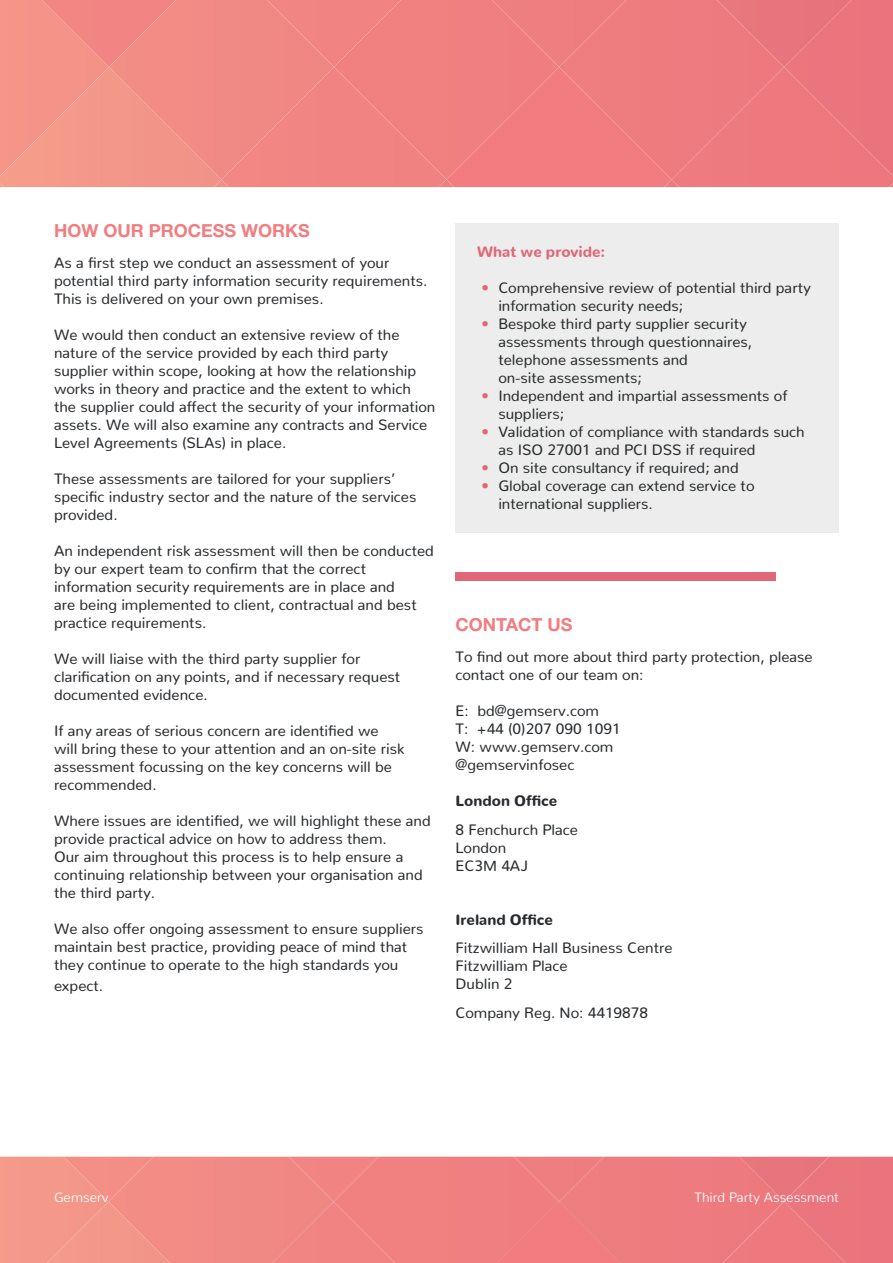
<style>
.page{position:relative;width:893px;height:1263px;background:#fff}
.page>*{position:absolute;margin:0;border:0;box-sizing:border-box;transform-origin:0 0}
.Heading_1{font:700 18px "Helvetica Neue LT Std";color:#f27d80}
.Body{font:15px/18px "Nunito";color:#292c2f}
.Body-2{font:900 15px "Nunito";color:#292c2f}
.Body-3{font:900 15px "Nunito";color:#df6778}
.t1{font:300 13.5px "Nunito";color:#fff}
.s1{color:#df6778}
</style>
<div class="page">
<svg style="left:0;top:0;width:893px;height:187px;background:#ef8282"></svg>
<svg style="left:0;top:1157px;width:893px;height:106px;background:#ef8382"></svg>
<div style="left:455px;top:573px;width:321px;height:8px;background:#df6778"></div>
<div style="left:455px;top:224px;width:384px;height:309px;background:#ecedec"></div>
<p class="Heading_1" style="left:54px;top:219px;width:257px">HOW OUR PROCESS WORKS</p>
<p class="Body" style="left:54px;top:252px;width:375px">As a first step we conduct an assessment of your potential third party information security requirements.<br>This is delivered on your own premises.</p>
<p class="Body" style="left:54px;top:324px;width:383px">We would then conduct an extensive review of the nature of the service provided by each third party supplier within scope, looking at how the relationship works in theory and practice and the extent to which the supplier could affect the security of your information assets. We will also examine any contracts and Service Level Agreements (SLAs) in place.</p>
<p class="Body" style="left:54px;top:468px;width:364px">These assessments are tailored for your suppliers’ specific industry sector and the nature of the services provided.</p>
<p class="Body" style="left:54px;top:540px;width:381px">An independent risk assessment will then be conducted by our expert team to confirm that the correct information security requirements are in place and<br>are being implemented to client, contractual and best practice requirements.</p>
<p class="Body" style="left:54px;top:648px;width:348px">We will liaise with the third party supplier for clarification on any points, and if necessary request documented evidence.</p>
<p class="Body" style="left:54px;top:720px;width:352px">If any areas of serious concern are identified we will bring these to your attention and an on-site risk assessment focussing on the key concerns will be recommended.</p>
<p class="Body" style="left:54px;top:810px;width:378px">Where issues are identified, we will highlight these and provide practical advice on how to address them.</p>
<p class="Body" style="left:54px;top:846px;width:370px">Our aim throughout this process is to help ensure a continuing relationship between your organisation and the third party.</p>
<p class="Body" style="left:54px;top:918px;width:371px">We also offer ongoing assessment to ensure suppliers maintain best practice, providing peace of mind that they continue to operate to the high standards you</p>
<p class="Body" style="left:54px;top:975px;width:51px">expect.</p>
<p class="Body-3" style="left:477px;top:238px;width:130px">What we provide:</p>
<p class="Body" style="left:498px;top:277px;width:314px;text-indent:-17px"><span class="s1">•</span> Comprehensive review of potential third party information security needs;</p>
<p class="Body" style="left:498px;top:313px;width:255px;text-indent:-17px"><span class="s1">•</span> Bespoke third party supplier security assessments through questionnaires, telephone assessments and<br>on-site assessments;</p>
<p class="Body" style="left:498px;top:385px;width:291px;text-indent:-17px"><span class="s1">•</span> Independent and impartial assessments of suppliers;</p>
<p class="Body" style="left:498px;top:421px;width:308px;text-indent:-17px"><span class="s1">•</span> Validation of compliance with standards such as ISO 27001 and PCI DSS if required</p>
<p class="Body" style="left:481px;top:457px;width:259px"><span class="s1">•</span> On site consultancy if required; and</p>
<p class="Body" style="left:498px;top:475px;width:258px;text-indent:-17px"><span class="s1">•</span> Global coverage can extend service to international suppliers.</p>
<p class="Heading_1" style="left:455px;top:614px;width:119px">CONTACT US</p>
<p class="Body" style="left:455px;top:646px;width:359px">To find out more about third party protection, please contact one of our team on:</p>
<p class="Body" style="left:455px;top:700px;width:145px">E: bd@gemserv.com</p>
<p class="Body" style="left:455px;top:718px;width:167px">T: +44 (0)207 090 1091</p>
<p class="Body" style="left:455px;top:736px;width:159px">W: www.gemserv.com</p>
<p class="Body" style="left:455px;top:754px;width:120px">@gemservinfosec</p>
<p class="Body-2" style="left:455px;top:787px;width:103px">London Office</p>
<p class="Body" style="left:455px;top:819px;width:124px">8 Fenchurch Place</p>
<p class="Body" style="left:455px;top:837px;width:52px">London</p>
<p class="Body" style="left:455px;top:855px;width:74px">EC3M 4AJ</p>
<p class="Body-2" style="left:455px;top:905px;width:99px">Ireland Office</p>
<p class="Body" style="left:455px;top:937px;width:219px">Fitzwilliam Hall Business Centre</p>
<p class="Body" style="left:455px;top:955px;width:114px">Fitzwilliam Place</p>
<p class="Body" style="left:455px;top:973px;width:58px">Dublin 2</p>
<p class="Body" style="left:455px;top:1002px;width:194px">Company Reg. No: 4419878</p>
<p class="t1" style="left:54px;top:1185px;width:56px">Gemserv</p>
<p class="t1" style="left:694px;top:1185px;width:146px">Third Party Assessment</p>
</div>
